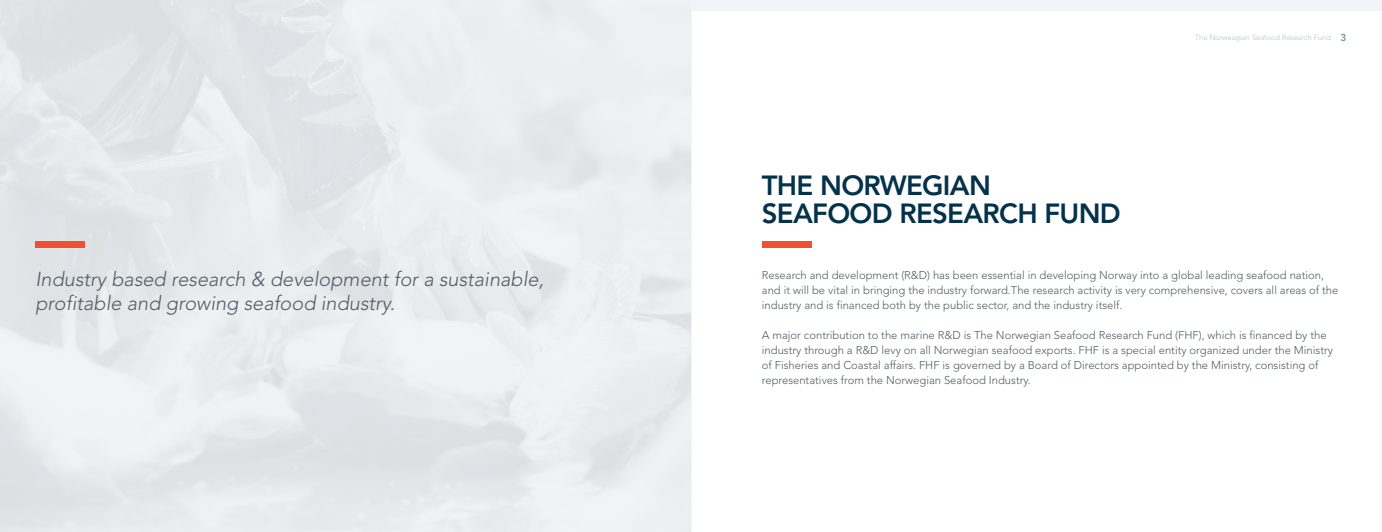
<style>
.page{position:relative;width:1382px;height:532px;background:#fff}
.page>*{position:absolute;margin:0;border:0;box-sizing:border-box;transform-origin:0 0}
.t1{font:800 27.5px/27.5px "Avenir";letter-spacing:-.025em;color:#05324b}
.t2{font:italic 300 20px/24px "Avenir";color:#525e65}
.t3{font:300 11.25px/15px "Avenir";color:#525e65}
.t4{font:300 7.5px "Avenir";color:#bac3c9}
.s1{font-weight:800;font-size:10px;color:#7f8e96}
</style>
<div class="page">
<div style="left:0;top:0;width:1382px;height:11px;background:#f1f5f7"></div>
<img style="left:0;top:0;width:691px;height:531px">
<div style="left:762px;top:240px;width:50px;height:7px;background:#ef5032"></div>
<div style="left:35px;top:240px;width:50px;height:7px;background:#ef5032"></div>
<h2 class="t2" style="left:35px;top:267px;width:510px">Industry based research &amp; development for a sustainable, profitable and growing seafood industry.</h2>
<h1 class="t1" style="left:762px;top:172px;width:360px">THE NORWEGIAN<br>SEAFOOD RESEARCH FUND</h1>
<p class="t4" style="left:1195px;top:33px;width:153px">The Norweagian Seafood Research Fund <span class="s1">3</span></p>
<p class="t3" style="left:762px;top:267px;width:578px">Research and development (R&amp;D) has been essential in developing Norway into a global leading seafood nation, and it will be vital in bringing the industry forward.The research activity is very comprehensive, covers all areas of the industry and is financed both by the public sector, and the industry itself.</p>
<p class="t3" style="left:762px;top:327px;width:573px">A major contribution to the marine R&amp;D is The Norwegian Seafood Research Fund (FHF), which is financed by the industry through a R&amp;D levy on all Norwegian seafood exports. FHF is a special entity organized under the Ministry of Fisheries and Coastal affairs. FHF is governed by a Board of Directors appointed by the Ministry, consisting of representatives from the Norwegian Seafood Industry.</p>
</div>
